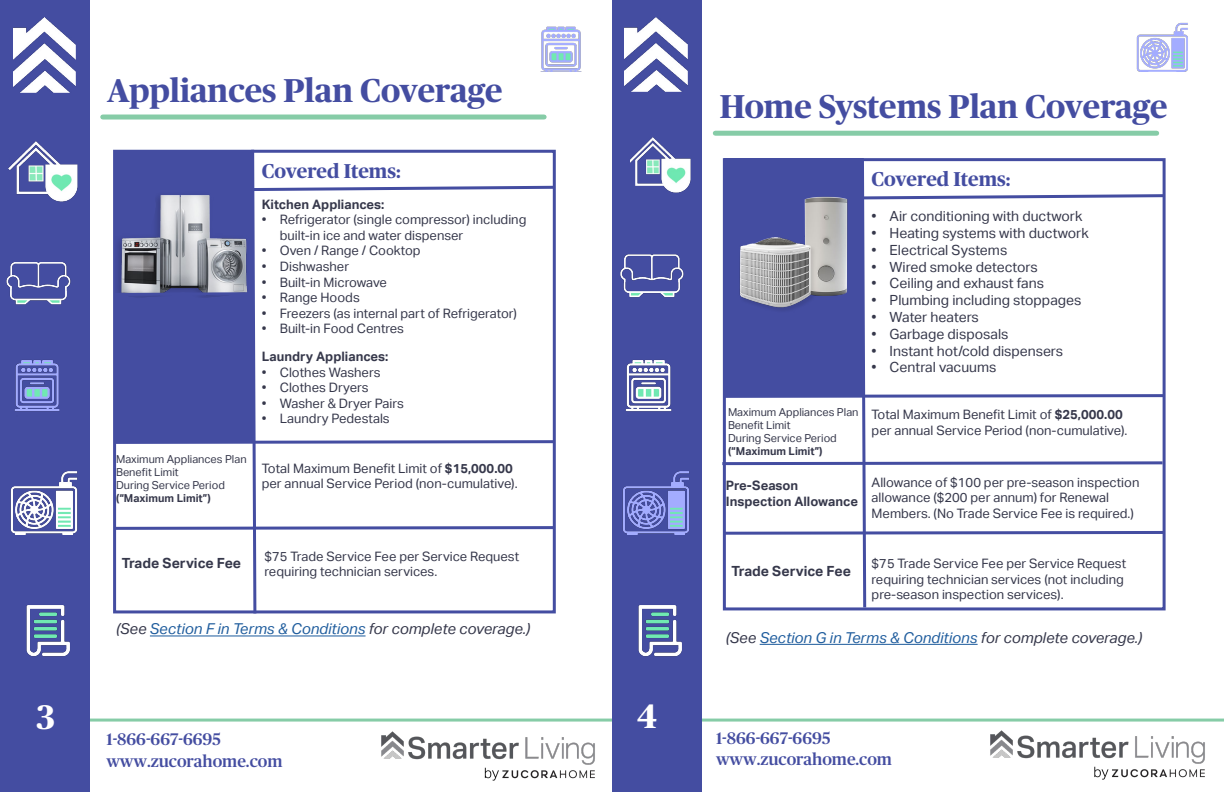
<style>
.page{position:relative;width:1224px;height:792px;background:#fff}
.page>*{position:absolute;margin:0;border:0;box-sizing:border-box;transform-origin:0 0}
.t1{font:700 34px "Publico Headline";color:#fff}
.t2{font:700 33px "Publico Headline";color:#444da1}
.t3{font:700 20px "Publico Headline";color:#444da1}
.t4{font:500 16.8px/21.2px "Publico Headline";color:#444da1}
.t5{font:italic 15px "Aktiv Grotesk";color:#215e9e}
.t6{font:14px "Aktiv Grotesk";color:#36384b}
.t7{font:700 14px "Aktiv Grotesk";color:#36384b}
.t8{font:13px/15.6px "Aktiv Grotesk";color:#36384b}
.t9{font:700 13px/15.6px "Aktiv Grotesk";color:#36384b}
.t10{font:11px/13.2px "Aktiv Grotesk";color:#36384b}
.t11{font:700 11px "Aktiv Grotesk";color:#36384b}
.s1{font-weight:700}
.s2{color:#36384b}
</style>
<div class="page">
<hr style="left:658px;top:719px;width:566px;height:3px;background:#86cca7">
<hr style="left:46px;top:719px;width:583px;height:3px;background:#86cca7">
<div style="left:612px;top:0;width:90px;height:792px;background:#444da1"></div>
<img style="left:630px;top:137px;width:61px;height:56px">
<img style="left:625px;top:360px;width:47px;height:52px">
<img style="left:620px;top:254px;width:64px;height:44px">
<img style="left:622px;top:471px;width:68px;height:64px">
<img style="left:638px;top:605px;width:44px;height:52px">
<div style="left:715px;top:131px;width:442px;height:5px;background:#86cca7"></div>
<hr style="left:760px;top:644px;width:218px;height:1px;background:#215e9e">
<img style="left:1136px;top:23px;width:52px;height:49px">
<svg style="left:722px;top:158px;width:444px;height:452px"></svg>
<div style="left:0;top:0;width:90px;height:792px;background:#444da1"></div>
<img style="left:14px;top:360px;width:46px;height:52px">
<img style="left:6px;top:262px;width:65px;height:43px">
<img style="left:10px;top:471px;width:68px;height:64px">
<img style="left:26px;top:605px;width:44px;height:52px">
<img style="left:9px;top:142px;width:69px;height:60px">
<div style="left:103px;top:115px;width:441px;height:5px;background:#86cca7"></div>
<img style="left:540px;top:26px;width:42px;height:46px">
<svg style="left:113px;top:149px;width:443px;height:465px"></svg>
<hr style="left:150px;top:635px;width:216px;height:1px;background:#215e9e">
<img style="left:381px;top:731px;width:214px;height:50px">
<img style="left:990px;top:730px;width:215px;height:50px">
<img style="left:14px;top:18px;width:62px;height:74px">
<img style="left:625px;top:18px;width:62px;height:74px">
<h1 class="t1" style="left:37px;top:693px;width:20px">3</h1>
<h2 class="t2" style="left:107px;top:67px;width:397px">Appliances Plan Coverage</h2>
<p class="t10" style="left:116px;top:452px;width:132px">Maximum Appliances Plan<br>Benefit Limit<br>During Service Period</p>
<p class="t11" style="left:116px;top:492px;width:96px">(“Maximum Limit”)</p>
<h3 class="t3" style="left:262px;top:157px;width:140px">Covered Items:</h3>
<p class="t9" style="left:262px;top:196px;width:124px">Kitchen Appliances:</p>
<p class="t8" style="left:280px;top:212px;width:248px;text-indent:-18px">• Refrigerator (single compressor) including built-in ice and water dispenser</p>
<p class="t8" style="left:262px;top:243px;width:160px">• Oven / Range / Cooktop</p>
<p class="t8" style="left:262px;top:259px;width:89px">• Dishwasher</p>
<p class="t8" style="left:262px;top:274px;width:127px">• Built-in Microwave</p>
<p class="t8" style="left:262px;top:290px;width:99px">• Range Hoods</p>
<p class="t8" style="left:262px;top:305px;width:257px">• Freezers (as internal part of Refrigerator)</p>
<p class="t8" style="left:262px;top:321px;width:144px">• Built-in Food Centres</p>
<p class="t9" style="left:262px;top:349px;width:128px">Laundry Appliances:</p>
<p class="t8" style="left:262px;top:364px;width:120px">• Clothes Washers</p>
<p class="t8" style="left:262px;top:380px;width:108px">• Clothes Dryers</p>
<p class="t8" style="left:262px;top:395px;width:144px">• Washer &amp; Dryer Pairs</p>
<p class="t8" style="left:262px;top:411px;width:129px">• Laundry Pedestals</p>
<p class="t8" style="left:262px;top:460px;width:257px">Total Maximum Benefit Limit of <span class="s1">$15,000.00 </span>per annual Service Period (non-cumulative).</p>
<p class="t7" style="left:122px;top:555px;width:121px">Trade Service Fee</p>
<p class="t8" style="left:265px;top:548px;width:256px">$75 Trade Service Fee per Service Request requiring technician services.</p>
<p class="t5" style="left:116px;top:621px;width:415px"><span class="s2">(See</span> Section F in Terms &amp; Conditions <span class="s2">for complete coverage.)</span></p>
<h1 class="t1" style="left:637px;top:691px;width:21px">4</h1>
<h2 class="t2" style="left:720px;top:83px;width:449px">Home Systems Plan Coverage</h2>
<h3 class="t3" style="left:872px;top:165px;width:140px">Covered Items:</h3>
<p class="t6" style="left:872px;top:208px;width:212px">• Air conditioning with ductwork</p>
<p class="t6" style="left:872px;top:225px;width:219px">• Heating systems with ductwork</p>
<p class="t6" style="left:872px;top:242px;width:137px">• Electrical Systems</p>
<p class="t6" style="left:872px;top:259px;width:168px">• Wired smoke detectors</p>
<p class="t6" style="left:872px;top:275px;width:174px">• Ceiling and exhaust fans</p>
<p class="t6" style="left:872px;top:292px;width:211px">• Plumbing including stoppages</p>
<p class="t6" style="left:872px;top:309px;width:109px">• Water heaters</p>
<p class="t6" style="left:872px;top:326px;width:138px">• Garbage disposals</p>
<p class="t6" style="left:872px;top:343px;width:193px">• Instant hot/cold dispensers</p>
<p class="t6" style="left:872px;top:359px;width:126px">• Central vacuums</p>
<p class="t10" style="left:728px;top:405px;width:132px">Maximum Appliances Plan<br>Benefit Limit<br>During Service Period</p>
<p class="t11" style="left:728px;top:445px;width:96px">(“Maximum Limit”)</p>
<p class="t8" style="left:872px;top:407px;width:257px">Total Maximum Benefit Limit of <span class="s1">$25,000.00 </span>per annual Service Period (non-cumulative).</p>
<p class="t9" style="left:726px;top:478px;width:134px">Pre-Season<br>Inspection Allowance</p>
<p class="t8" style="left:872px;top:474px;width:269px">Allowance of $100 per pre-season inspection allowance ($200 per annum) for Renewal<br>Members. (No Trade Service Fee is required.)</p>
<p class="t8" style="left:872px;top:556px;width:256px">$75 Trade Service Fee per Service Request requiring technician services (not including pre-season inspection services).</p>
<p class="t7" style="left:732px;top:563px;width:121px">Trade Service Fee</p>
<p class="t5" style="left:726px;top:629px;width:418px"><span class="s2">(See</span> Section G in Terms &amp; Conditions <span class="s2">for complete coverage.)</span></p>
<p class="t4" style="left:106px;top:728px;width:178px">1-866-667-6695 www.zucorahome.com</p>
<p class="t4" style="left:716px;top:727px;width:178px">1-866-667-6695 www.zucorahome.com</p>
</div>
